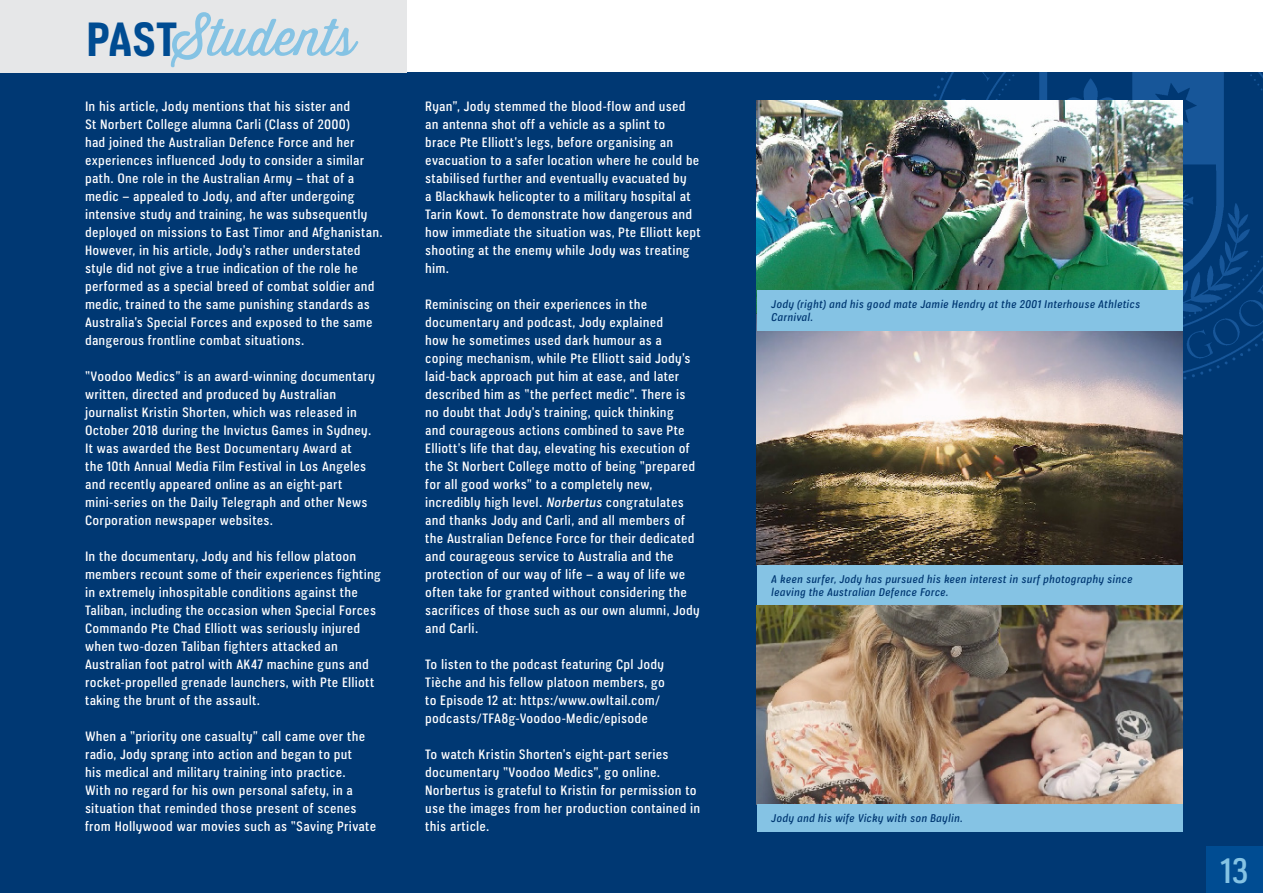
<style>
.page{position:relative;width:1263px;height:893px;background:#fff}
.page>*{position:absolute;margin:0;border:0;box-sizing:border-box;transform-origin:0 0}
.t1{font:50.7px "Thirsty Soft";color:#85c3e4}
.t2{font:700 45.15px "Veriox Rg";color:#004c92}
.t3{font:33.15px "Veriox Rg";color:#85c3e4}
.t4{font:12.75px/18px "Veriox Rg";letter-spacing:.02em;color:#fff}
.t5{font:italic 10.5px/12.6px "Veriox Rg";letter-spacing:.025em;color:#003873}
.s1{font-style:italic}
</style>
<div class="page">
<div style="left:0;top:72px;width:1263px;height:821px;background:#003873"></div>
<img style="left:908px;top:72px;width:355px;height:322px">
<div style="left:1206px;top:847px;width:57px;height:46px;background:#004c92"></div>
<img style="left:757px;top:101px;width:425px;height:189px">
<img style="left:757px;top:331px;width:425px;height:235px">
<div style="left:757px;top:566px;width:425px;height:40px;background:#85c3e4"></div>
<div style="left:757px;top:290px;width:425px;height:41px;background:#85c3e4"></div>
<div style="left:0;top:0;width:406px;height:72px;background:#e6e7e8"></div>
<img style="left:757px;top:606px;width:425px;height:199px">
<div style="left:757px;top:805px;width:425px;height:27px;background:#85c3e4"></div>
<p class="t1" style="left:173px;top:1px;width:184px">Students</p>
<p class="t2" style="left:86px;top:13px;width:93px">PAST</p>
<p class="t4" style="left:85px;top:97px;width:299px">In his article, Jody mentions that his sister and<br>St Norbert College alumna Carli (Class of 2000)<br>had joined the Australian Defence Force and her experiences influenced Jody to consider a similar path. One role in the Australian Army – that of a medic – appealed to Jody, and after undergoing intensive study and training, he was subsequently deployed on missions to East Timor and Afghanistan.<br>However, in his article, Jody’s rather understated style did not give a true indication of the role he performed as a special breed of combat soldier and medic, trained to the same punishing standards as Australia’s Special Forces and exposed to the same dangerous frontline combat situations.</p>
<p class="t4" style="left:85px;top:367px;width:292px">“Voodoo Medics” is an award-winning documentary written, directed and produced by Australian journalist Kristin Shorten, which was released in October 2018 during the Invictus Games in Sydney.<br>It was awarded the Best Documentary Award at<br>the 10th Annual Media Film Festival in Los Angeles and recently appeared online as an eight-part mini-series on the Daily Telegraph and other News Corporation newspaper websites.</p>
<p class="t4" style="left:85px;top:547px;width:297px">In the documentary, Jody and his fellow platoon members recount some of their experiences fighting in extremely inhospitable conditions against the Taliban, including the occasion when Special Forces Commando Pte Chad Elliott was seriously injured when two-dozen Taliban fighters attacked an Australian foot patrol with AK47 machine guns and rocket-propelled grenade launchers, with Pte Elliott taking the brunt of the assault.</p>
<p class="t4" style="left:85px;top:727px;width:293px">When a “priority one casualty” call came over the radio, Jody sprang into action and began to put<br>his medical and military training into practice.<br>With no regard for his own personal safety, in a situation that reminded those present of scenes from Hollywood war movies such as “Saving Private</p>
<p class="t4" style="left:425px;top:97px;width:277px">Ryan”, Jody stemmed the blood-flow and used an antenna shot off a vehicle as a splint to<br>brace Pte Elliott’s legs, before organising an evacuation to a safer location where he could be stabilised further and eventually evacuated by<br>a Blackhawk helicopter to a military hospital at Tarin Kowt. To demonstrate how dangerous and how immediate the situation was, Pte Elliott kept shooting at the enemy while Jody was treating him.</p>
<p class="t4" style="left:425px;top:295px;width:276px">Reminiscing on their experiences in the documentary and podcast, Jody explained<br>how he sometimes used dark humour as a coping mechanism, while Pte Elliott said Jody’s laid-back approach put him at ease, and later described him as “the perfect medic”. There is no doubt that Jody’s training, quick thinking<br>and courageous actions combined to save Pte Elliott’s life that day, elevating his execution of the St Norbert College motto of being “prepared for all good works” to a completely new, incredibly high level. <span class="s1">Norbertus</span> congratulates and thanks Jody and Carli, and all members of the Australian Defence Force for their dedicated and courageous service to Australia and the protection of our way of life – a way of life we often take for granted without considering the sacrifices of those such as our own alumni, Jody and Carli.</p>
<p class="t4" style="left:425px;top:655px;width:241px">To listen to the podcast featuring Cpl Jody Tièche and his fellow platoon members, go to Episode 12 at: https:/www.owltail.com/ podcasts/TFA8g-Voodoo-Medic/episode</p>
<p class="t4" style="left:425px;top:745px;width:277px">To watch Kristin Shorten’s eight-part series documentary “Voodoo Medics”, go online.<br>Norbertus is grateful to Kristin for permission to use the images from her production contained in this article.</p>
<p class="t5" style="left:771px;top:298px;width:370px">Jody (right) and his good mate Jamie Hendry at the 2001 Interhouse Athletics<br>Carnival.</p>
<p class="t5" style="left:771px;top:573px;width:363px">A keen surfer, Jody has pursued his keen interest in surf photography since leaving the Australian Defence Force.</p>
<p class="t5" style="left:771px;top:811px;width:193px">Jody and his wife Vicky with son Baylin.</p>
<p class="t3" style="left:1220px;top:851px;width:30px">13</p>
</div>
